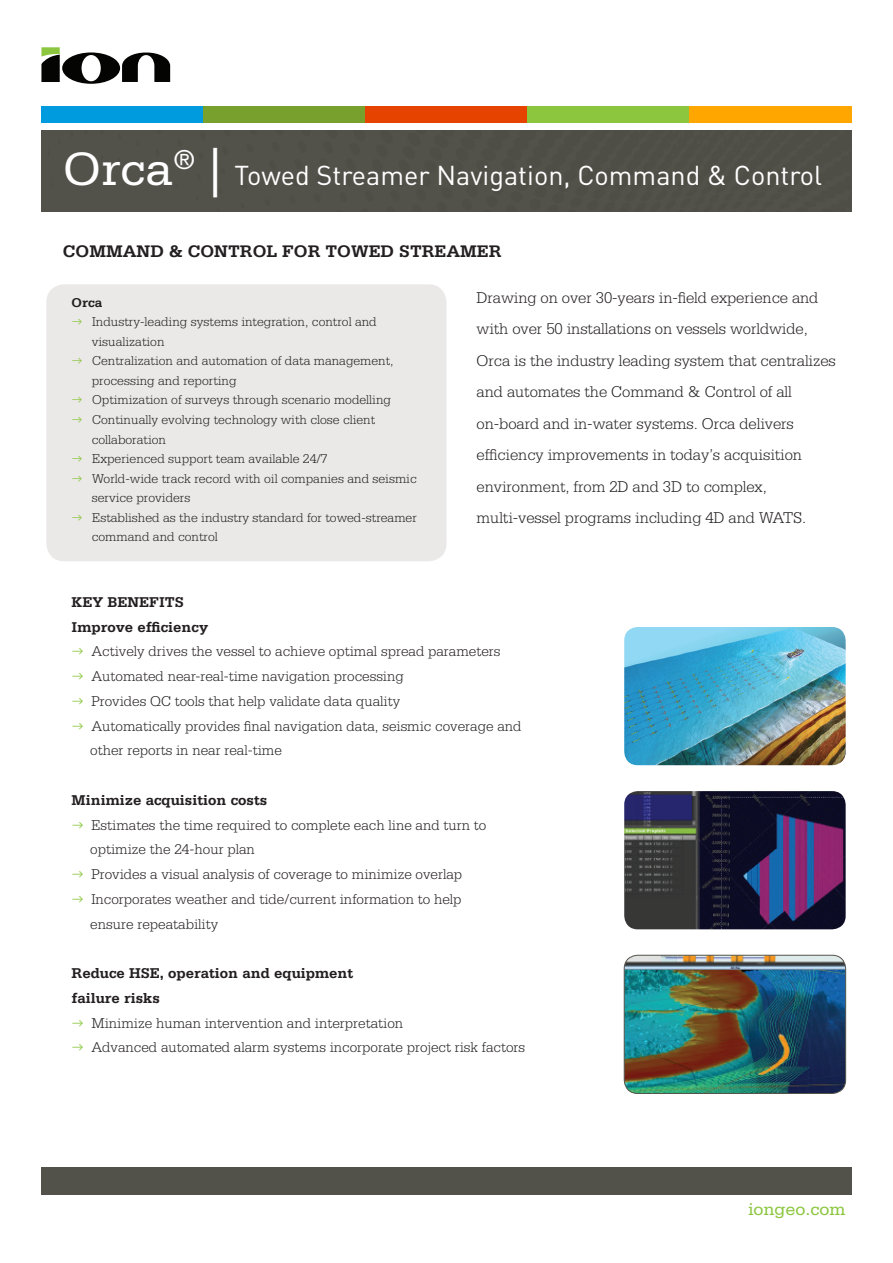
<style>
.page{position:relative;width:893px;height:1263px;background:#fff}
.page>*{position:absolute;margin:0;border:0;box-sizing:border-box;transform-origin:0 0}
.t1{font:27px "DINOT";color:#fff}
.Bullet_text{font:18px "Serifa Std";color:#8bc63e}
.Body_Copy{font:700 17.7px "Serifa Std";color:#231f20}
.Body_Copy-2{font:300 16.5px "Serifa Std";letter-spacing:-.005em;color:#231f20}
.Body_Copy-3{font:300 15px/24.8px "Serifa Std";color:#231f20}
.Body_Copy-4{font:700 15px "Serifa Std";color:#231f20}
.Body_Copy-5{font:300 13.5px/19.5px "Serifa Std";color:#231f20}
.Body_Copy-6{font:700 13.5px "Serifa Std";color:#231f20}
.s1{font-family:"Serifa Std";font-size:49.5px}
.s2{font-family:"PF Din Text Pro";color:#8bc63e}
</style>
<div class="page">
<div style="left:41px;top:107px;width:163px;height:16px;background:#009bde"></div>
<div style="left:203px;top:107px;width:163px;height:16px;background:#77a02d"></div>
<div style="left:365px;top:107px;width:163px;height:16px;background:#e74300"></div>
<div style="left:527px;top:107px;width:163px;height:16px;background:#8bc63e"></div>
<div style="left:689px;top:107px;width:163px;height:16px;background:#ffa700"></div>
<svg style="left:41px;top:47px;width:129px;height:37px"></svg>
<div style="left:43px;top:130px;width:809px;height:81px;background:#53524a"></div>
<div style="left:537px;top:130px;width:314px;height:45px;background:#4f4e46"></div>
<div style="left:42px;top:1167px;width:810px;height:27px;background:#53524a"></div>
<div style="left:46px;top:284px;width:400px;height:277px;background:#ebe8e8;border-radius:18px"></div>
<img style="left:624px;top:627px;width:222px;height:138px">
<img style="left:624px;top:791px;width:222px;height:138px">
<img style="left:624px;top:955px;width:222px;height:138px">
<div style="left:624px;top:955px;width:222px;height:138px;border:1px solid #53524a;border-radius:14px"></div>
<p class="t1" style="left:63px;top:157px;width:761px"><span class="s1">Orca</span><sup>®</sup> <span class="s1">|</span> Towed Streamer Navigation, Command &amp; Control</p>
<p class="Body_Copy" style="left:63px;top:241px;width:440px">COMMAND &amp; CONTROL FOR TOWED STREAMER</p>
<p class="Body_Copy-6" style="left:72px;top:295px;width:32px">Orca</p>
<p class="Body_Copy-5" style="left:92px;top:312px;width:286px;text-indent:-20px"><span class="s2">→</span> Industry-leading systems integration, control and visualization</p>
<p class="Body_Copy-5" style="left:92px;top:351px;width:303px;text-indent:-20px"><span class="s2">→</span> Centralization and automation of data management, processing and reporting</p>
<p class="Body_Copy-5" style="left:72px;top:390px;width:321px"><span class="s2">→</span> Optimization of surveys through scenario modelling</p>
<p class="Body_Copy-5" style="left:92px;top:410px;width:285px;text-indent:-20px"><span class="s2">→</span> Continually evolving technology with close client collaboration</p>
<p class="Body_Copy-5" style="left:72px;top:449px;width:258px"><span class="s2">→</span> Experienced support team available 24/7</p>
<p class="Body_Copy-5" style="left:92px;top:468px;width:326px;text-indent:-20px"><span class="s2">→</span> World-wide track record with oil companies and seismic service providers</p>
<p class="Body_Copy-5" style="left:92px;top:507px;width:327px;text-indent:-20px"><span class="s2">→</span> Established as the industry standard for towed-streamer command and control</p>
<p class="Body_Copy-2" style="left:477px;top:288px;width:343px">Drawing on over 30-years in-field experience and</p>
<p class="Body_Copy-2" style="left:477px;top:320px;width:333px">with over 50 installations on vessels worldwide,</p>
<p class="Body_Copy-2" style="left:477px;top:351px;width:361px">Orca is the industry leading system that centralizes</p>
<p class="Body_Copy-2" style="left:477px;top:383px;width:317px">and automates the Command &amp; Control of all</p>
<p class="Body_Copy-2" style="left:477px;top:414px;width:319px">on-board and in-water systems. Orca delivers</p>
<p class="Body_Copy-2" style="left:477px;top:446px;width:327px">efficiency improvements in today’s acquisition</p>
<p class="Body_Copy-2" style="left:477px;top:477px;width:292px">environment, from 2D and 3D to complex,</p>
<p class="Body_Copy-2" style="left:477px;top:509px;width:331px">multi-vessel programs including 4D and WATS.</p>
<p class="Body_Copy-4" style="left:72px;top:593px;width:114px">KEY BENEFITS</p>
<p class="Body_Copy-4" style="left:72px;top:618px;width:138px">Improve efficiency</p>
<p class="Body_Copy-3" style="left:72px;top:639px;width:431px"><span class="s2">→</span> Actively drives the vessel to achieve optimal spread parameters</p>
<p class="Body_Copy-3" style="left:72px;top:664px;width:334px"><span class="s2">→</span> Automated near-real-time navigation processing</p>
<p class="Body_Copy-3" style="left:72px;top:689px;width:330px"><span class="s2">→</span> Provides QC tools that help validate data quality</p>
<p class="Body_Copy-3" style="left:90px;top:713px;width:433px;text-indent:-19px"><span class="s2">→</span> Automatically provides final navigation data, seismic coverage and other reports in near real-time</p>
<p class="Body_Copy-4" style="left:72px;top:791px;width:197px">Minimize acquisition costs</p>
<p class="Body_Copy-3" style="left:90px;top:812px;width:398px;text-indent:-19px"><span class="s2">→</span> Estimates the time required to complete each line and turn to optimize the 24-hour plan</p>
<p class="Body_Copy-3" style="left:72px;top:862px;width:392px"><span class="s2">→</span> Provides a visual analysis of coverage to minimize overlap</p>
<p class="Body_Copy-3" style="left:72px;top:887px;width:391px"><span class="s2">→</span> Incorporates weather and tide/current information to help</p>
<p class="Body_Copy-3" style="left:90px;top:911px;width:129px">ensure repeatability</p>
<p class="Body_Copy-4" style="left:72px;top:964px;width:283px">Reduce HSE, operation and equipment</p>
<p class="Body_Copy-4" style="left:72px;top:989px;width:90px">failure risks</p>
<p class="Body_Copy-3" style="left:72px;top:1010px;width:333px"><span class="s2">→</span> Minimize human intervention and interpretation</p>
<p class="Body_Copy-3" style="left:72px;top:1035px;width:455px"><span class="s2">→</span> Advanced automated alarm systems incorporate project risk factors</p>
<p class="Bullet_text" style="left:749px;top:1199px;width:99px">iongeo.com</p>
</div>
